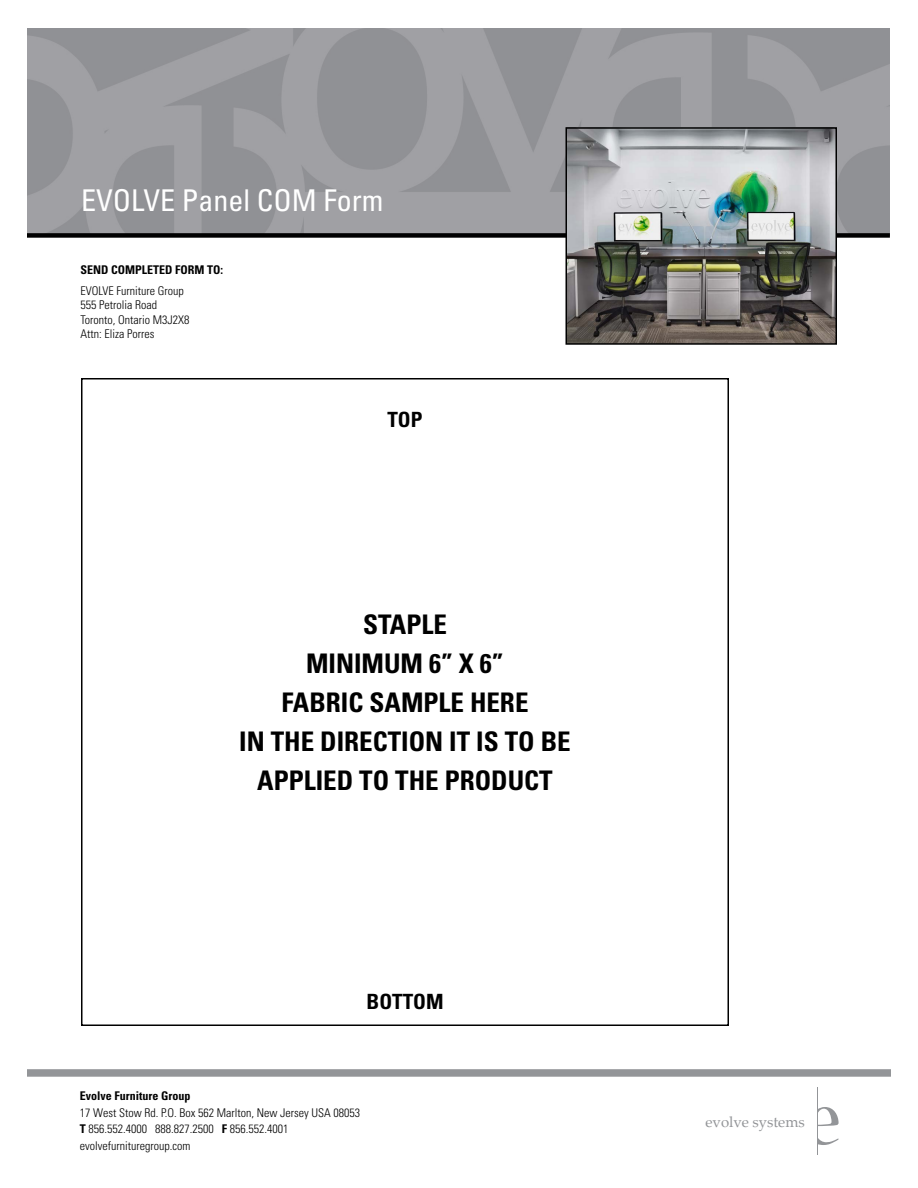
<style>
.page{position:relative;width:918px;height:1188px;background:#fff}
.page>*{position:absolute;margin:0;border:0;box-sizing:border-box;transform-origin:0 0}
.t1{font:condensed 30px "Univers LT Std";color:#fff}
.t2{font:700 condensed 27px/39.2px "Univers LT Std";color:#000;text-align:center}
.t3{font:700 condensed 21px "Univers LT Std";color:#000}
.t4{font:15px "Palatino Linotype";color:#939598}
.t5{font:300 condensed 12px/14.4px "Univers LT Std";color:#000}
.t6{font:700 condensed 12px "Univers LT Std";color:#000}
.s1{font-weight:700}
</style>
<div class="page">
<img style="left:27px;top:28px;width:863px;height:205px">
<div style="left:27px;top:233px;width:863px;height:5px;background:#000"></div>
<div style="left:27px;top:1069px;width:864px;height:8px;background:#939598"></div>
<img style="left:569px;top:130px;width:265px;height:212px">
<div style="left:566px;top:127px;width:271px;height:218px;border:2px solid #000"></div>
<svg style="left:818px;top:1107px;width:21px;height:19px"></svg>
<svg style="left:818px;top:1138px;width:21px;height:7px"></svg>
<hr style="left:817px;top:1088px;width:1px;height:67px;background:#939598">
<h1 class="t1" style="left:81px;top:181px;width:304px">EVOLVE Panel COM Form</h1>
<p class="t6" style="left:80px;top:262px;width:144px">SEND COMPLETED FORM TO:</p>
<p class="t5" style="left:80px;top:283px;width:111px">EVOLVE Furniture Group<br>555 Petrolia Road<br>Toronto, Ontario M3J2X8<br>Attn: Eliza Porres</p>
<h3 class="t3" style="left:387px;top:406px;width:37px">TOP</h3>
<h2 class="t2" style="left:239px;top:604px;width:333px">STAPLE<br>MINIMUM 6” X 6”<br>FABRIC SAMPLE HERE<br>IN THE DIRECTION IT IS TO BE<br>APPLIED TO THE PRODUCT</h2>
<h3 class="t3" style="left:367px;top:988px;width:78px">BOTTOM</h3>
<p class="t6" style="left:80px;top:1089px;width:112px">Evolve Furniture Group</p>
<p class="t5" style="left:80px;top:1104px;width:282px;line-height:16.5px">17 West Stow Rd. P.O. Box 562 Marlton, New Jersey USA 08053<br><span class="s1">T</span> 856.552.4000 888.827.2500 <span class="s1">F</span> 856.552.4001 evolvefurnituregroup.com</p>
<p class="t4" style="left:705px;top:1112px;width:101px">evolve systems</p>
</div>
